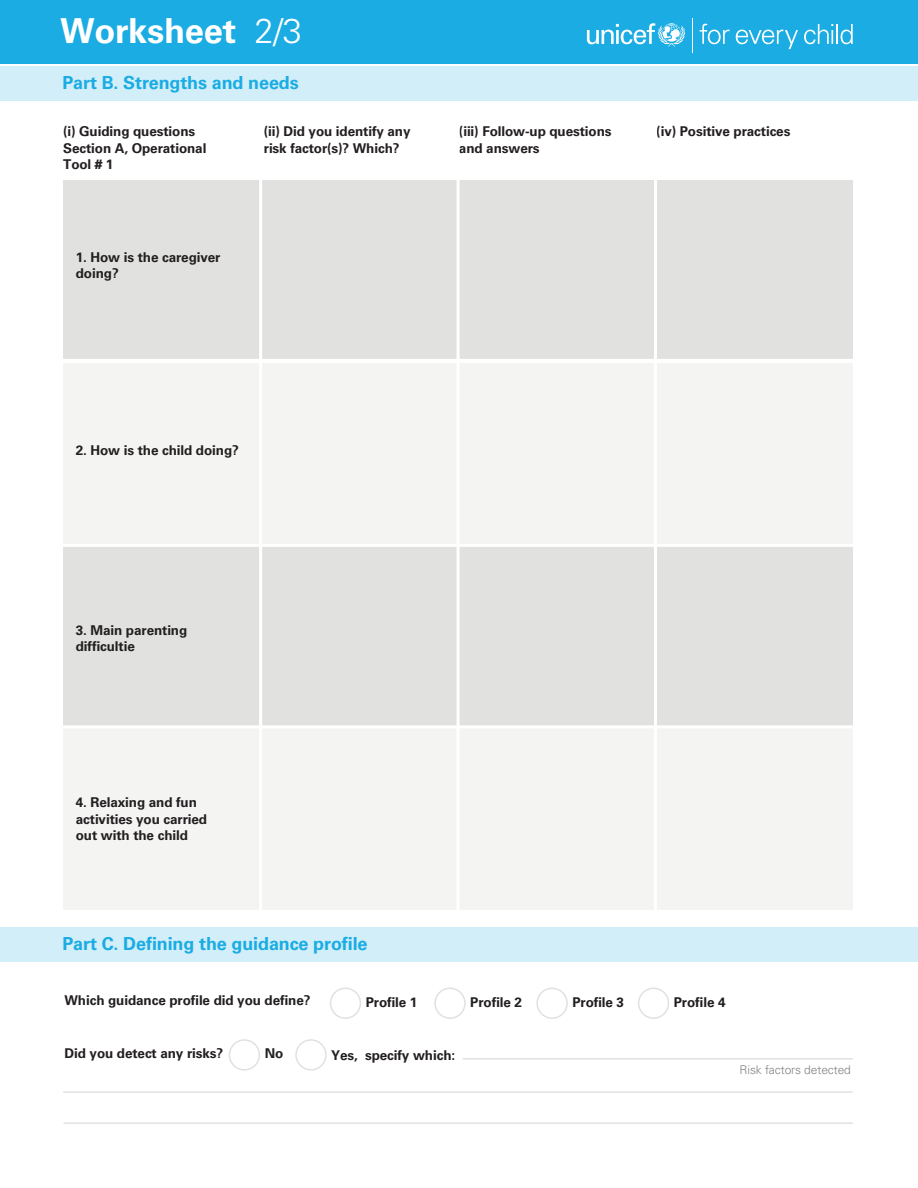
<style>
.page{position:relative;width:918px;height:1188px;background:#fff}
.page>*{position:absolute;margin:0;border:0;box-sizing:border-box;transform-origin:0 0}
.t1{font:700 34.5px "Univers LT Std";letter-spacing:-.01em;color:#fff}
.t2{font:700 18px "Univers LT Std";letter-spacing:-.01em;color:#1aace3}
.t3{font:700 13.5px/16.2px "Univers LT Std";letter-spacing:-.01em;color:#231f20}
.t4{font:300 12px "Univers LT Std";letter-spacing:-.01em;color:#808285}
.s1{font-weight:300}
</style>
<div class="page">
<div style="left:64px;top:181px;width:789px;height:181px;background:#e1e2df"></div>
<div style="left:64px;top:363px;width:789px;height:181px;background:#f4f4f3"></div>
<div style="left:64px;top:728px;width:789px;height:182px;background:#f4f4f3"></div>
<div style="left:64px;top:546px;width:789px;height:181px;background:#e1e2df"></div>
<div style="left:0;top:0;width:918px;height:64px;background:#1aace3"></div>
<div style="left:0;top:66px;width:918px;height:34px;background:#d2eef9"></div>
<div style="left:0;top:927px;width:918px;height:35px;background:#d2eef9"></div>
<div style="left:295px;top:1039px;width:32px;height:32px;border:2px solid #e1e2df;border-radius:50%"></div>
<div style="left:229px;top:1039px;width:31px;height:32px;border:2px solid #e1e2df;border-radius:50%"></div>
<div style="left:330px;top:988px;width:31px;height:31px;border:2px solid #e1e2df;border-radius:50%"></div>
<div style="left:434px;top:988px;width:32px;height:31px;border:2px solid #e1e2df;border-radius:50%"></div>
<div style="left:536px;top:988px;width:32px;height:31px;border:2px solid #e1e2df;border-radius:50%"></div>
<div style="left:638px;top:988px;width:31px;height:31px;border:2px solid #e1e2df;border-radius:50%"></div>
<hr style="left:463px;top:1058px;width:390px;height:2px;background:#e1e2df">
<hr style="left:63px;top:1091px;width:790px;height:2px;background:#e1e2df">
<hr style="left:64px;top:1122px;width:789px;height:2px;background:#e1e2df">
<hr style="left:259px;top:123px;width:3px;height:787px;background:#fff">
<hr style="left:59px;top:359px;width:800px;height:3px;background:#fff">
<hr style="left:59px;top:544px;width:800px;height:3px;background:#fff">
<hr style="left:59px;top:725px;width:800px;height:3px;background:#fff">
<hr style="left:457px;top:123px;width:3px;height:787px;background:#fff">
<hr style="left:654px;top:123px;width:3px;height:787px;background:#fff">
<svg style="left:587px;top:23px;width:98px;height:24px"></svg>
<svg style="left:700px;top:24px;width:30px;height:20px"></svg>
<svg style="left:736px;top:30px;width:62px;height:19px"></svg>
<svg style="left:804px;top:24px;width:29px;height:20px"></svg>
<hr style="left:836px;top:24px;width:2px;height:20px;background:#fff">
<svg style="left:841px;top:24px;width:12px;height:20px"></svg>
<hr style="left:692px;top:18px;width:1px;height:34px;background:#fff">
<h1 class="t1" style="left:60px;top:11px;width:243px">Worksheet <span class="s1">2/3</span></h1>
<h2 class="t2" style="left:62px;top:72px;width:238px">Part B. Strengths and needs</h2>
<p class="t3" style="left:63px;top:124px;width:145px">(i) Guiding questions<br>Section A, Operational<br>Tool # 1</p>
<p class="t3" style="left:76px;top:249px;width:146px">1. How is the caregiver doing?</p>
<p class="t3" style="left:264px;top:124px;width:148px">(ii) Did you identify any risk factor(s)? Which?</p>
<p class="t3" style="left:459px;top:124px;width:154px">(iii) Follow-up questions and answers</p>
<p class="t3" style="left:656px;top:124px;width:136px">(iv) Positive practices</p>
<p class="t3" style="left:76px;top:442px;width:165px">2. How is the child doing?</p>
<p class="t3" style="left:76px;top:622px;width:113px">3. Main parenting difficultie</p>
<p class="t3" style="left:76px;top:795px;width:133px">4. Relaxing and fun activities you carried out with the child</p>
<h2 class="t2" style="left:62px;top:933px;width:307px">Part C. Defining the guidance profile</h2>
<p class="t3" style="left:65px;top:993px;width:248px">Which guidance profile did you define?</p>
<p class="t3" style="left:366px;top:994px;width:53px">Profile 1</p>
<p class="t3" style="left:470px;top:994px;width:53px">Profile 2</p>
<p class="t3" style="left:572px;top:994px;width:53px">Profile 3</p>
<p class="t3" style="left:674px;top:994px;width:53px">Profile 4</p>
<p class="t3" style="left:65px;top:1046px;width:160px">Did you detect any risks?</p>
<p class="t3" style="left:265px;top:1046px;width:20px">No</p>
<p class="t3" style="left:331px;top:1047px;width:125px">Yes, specify which:</p>
<p class="t4" style="left:740px;top:1063px;width:113px">Risk factors detected</p>
</div>
